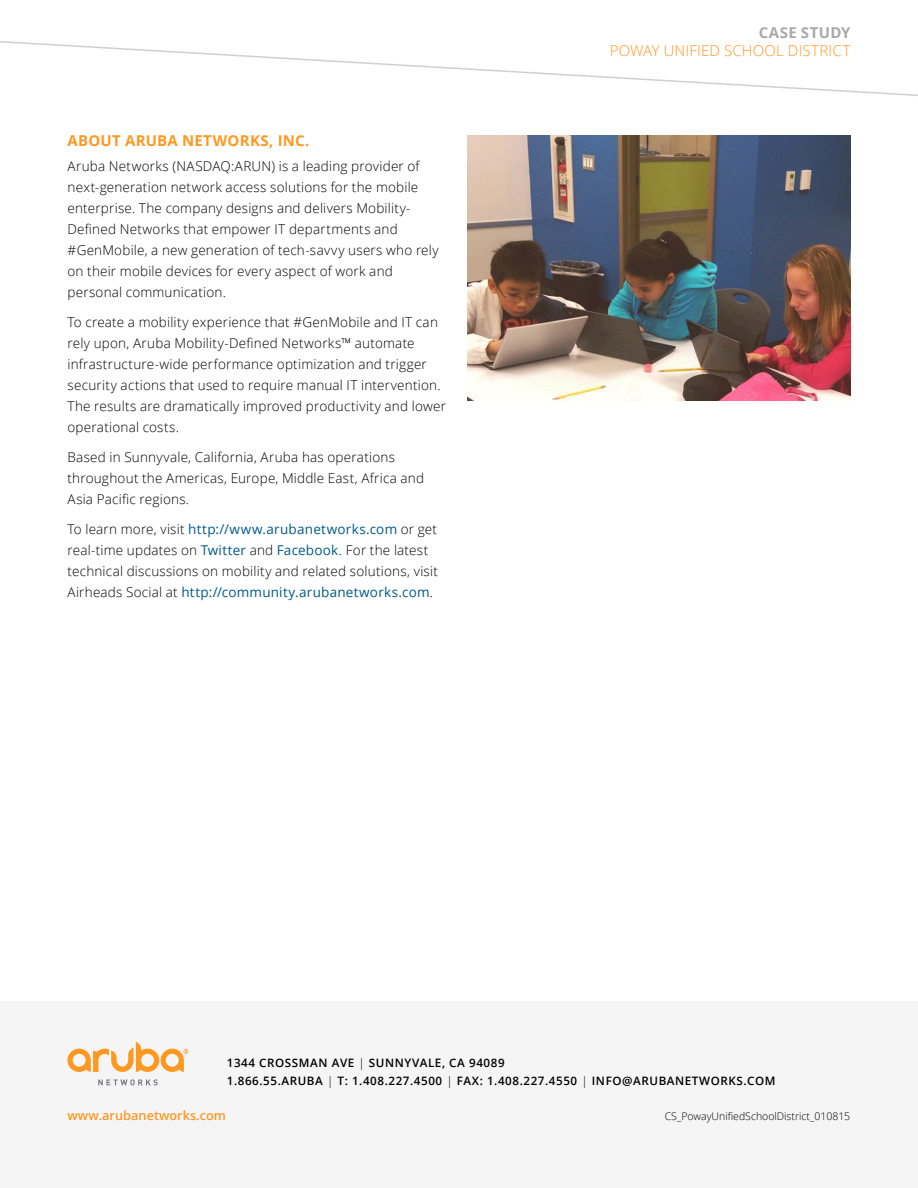
<style>
.page{position:relative;width:918px;height:1188px;background:#fff}
.page>*{position:absolute;margin:0;border:0;box-sizing:border-box;transform-origin:0 0}
.t1{font:300 15px "Open Sans";letter-spacing:.01em;color:#ff9821}
.t2{font:700 15px "Open Sans";letter-spacing:.015em;color:#ff9821}
.t3{font:700 15px "Open Sans";letter-spacing:.02em;color:#aaa8a9}
.t4{font:300 13.5px/21px "Open Sans";letter-spacing:.015em;color:#000}
.t5{font:600 12.75px "Open Sans";color:#ff9821}
.t6{font:600 11.7px/18px "Open Sans";letter-spacing:.05em;color:#000}
.t7{font:300 10.5px "Open Sans";color:#000}
.s1{font-weight:400;color:#005a87}
.s2{font-weight:300}
</style>
<div class="page">
<svg style="left:0;top:41px;width:918px;height:55px"></svg>
<div style="left:0;top:1001px;width:918px;height:187px;background:#f5f5f6"></div>
<svg style="left:98px;top:1079px;width:60px;height:6px"></svg>
<svg style="left:67px;top:1042px;width:121px;height:30px"></svg>
<img style="left:468px;top:135px;width:382px;height:266px">
<p class="t2" style="left:68px;top:130px;width:244px">ABOUT ARUBA NETWORKS, INC.</p>
<p class="t4" style="left:68px;top:155px;width:373px">Aruba Networks (NASDAQ:ARUN) is a leading provider of next-generation network access solutions for the mobile enterprise. The company designs and delivers Mobility-Defined Networks that empower IT departments and #GenMobile, a new generation of tech-savvy users who rely on their mobile devices for every aspect of work and personal communication.</p>
<p class="t4" style="left:68px;top:311px;width:380px">To create a mobility experience that #GenMobile and IT can rely upon, Aruba Mobility-Defined Networks™ automate infrastructure-wide performance optimization and trigger security actions that used to require manual IT intervention.<br>The results are dramatically improved productivity and lower operational costs.</p>
<p class="t4" style="left:68px;top:446px;width:358px">Based in Sunnyvale, California, Aruba has operations throughout the Americas, Europe, Middle East, Africa and<br>Asia Pacific regions.</p>
<p class="t4" style="left:68px;top:518px;width:372px">To learn more, visit <span class="s1">http://www.arubanetworks.com</span> or get real-time updates on <span class="s1">Twitter</span> and <span class="s1">Facebook</span>. For the latest technical discussions on mobility and related solutions, visit Airheads Social at <span class="s1">http://community.arubanetworks.com</span>.</p>
<p class="t3" style="left:759px;top:22px;width:93px">CASE STUDY</p>
<p class="t1" style="left:610px;top:41px;width:242px">POWAY UNIFIED SCHOOL DISTRICT</p>
<p class="t6" style="left:227px;top:1054px;width:550px">1344 CROSSMAN AVE <span class="s2">|</span> SUNNYVALE, CA 94089<br>1.866.55.ARUBA <span class="s2">|</span> T: 1.408.227.4500 <span class="s2">|</span> FAX: 1.408.227.4550 <span class="s2">|</span> INFO@ARUBANETWORKS.COM</p>
<p class="t5" style="left:68px;top:1107px;width:160px">www.arubanetworks.com</p>
<p class="t7" style="left:665px;top:1109px;width:187px">CS_PowayUnifiedSchoolDistrict_010815</p>
</div>
